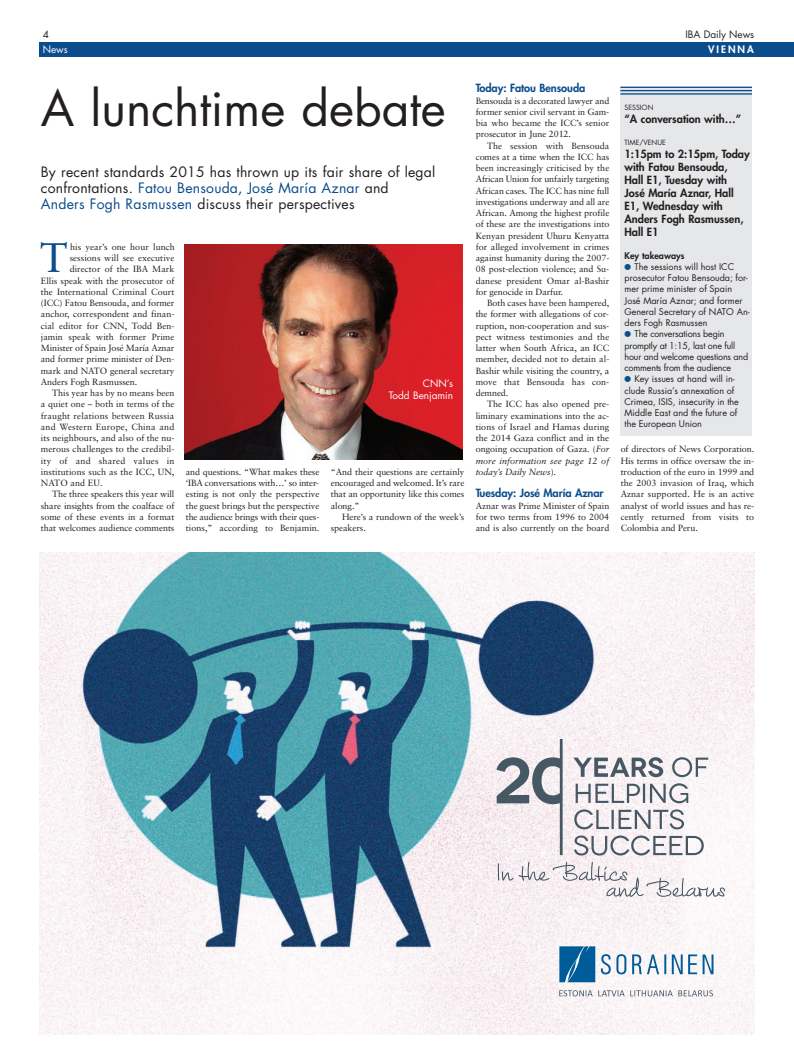
<style>
.page{position:relative;width:794px;height:1063px;background:#fff}
.page>*{position:absolute;margin:0;border:0;box-sizing:border-box;transform-origin:0 0}
.t1{font:48px "Futura";color:#231f20}
.t2{font:41.2px "Sabon";color:#0b4c8c}
.t3{font:14px/16px "Futura";letter-spacing:.015em;color:#231f20}
.t4{font:800 11px/13px "Futura";color:#231f20}
.t5{font:800 11px "Futura";letter-spacing:-.005em;color:#0b4c8c}
.t6{font:10px/11.2px "Futura";color:#fff;text-align:right}
.t7{font:10px "Futura";color:#231f20}
.t8{font:800 10px "Futura";letter-spacing:.2em;color:#fff}
.t9{font:9px/11.2px "Sabon";color:#231f20;text-align:justify}
.t10{font:9px/11.2px "Futura";color:#231f20}
.t11{font:9px/11.2px "Futura";letter-spacing:-.02em;color:#231f20}
.t12{font:9px "Sabon";letter-spacing:.02em;color:#231f20}
.t13{font:800 9px "Futura";color:#231f20}
.t14{font:7px "Futura";color:#231f20}
.s1{color:#0b4c8c}
.s2{font-style:italic}
.s3{font-weight:800;font-size:16px;color:#0b4c8c}
</style>
<div class="page">
<div style="left:40px;top:43px;width:754px;height:14px;background:#0b4c8c"></div>
<div style="left:620px;top:87px;width:132px;height:348px;background:#e6e7e9"></div>
<hr style="left:620px;top:87px;width:132px;height:1px;background:#0b4c8c">
<hr style="left:620px;top:90px;width:132px;height:1px;background:#0b4c8c">
<hr style="left:620px;top:93px;width:132px;height:2px;background:#0b4c8c">
<img style="left:185px;top:244px;width:277px;height:215px">
<img style="left:40px;top:553px;width:714px;height:482px">
<svg style="left:672px;top:954px;width:10px;height:20px"></svg>
<svg style="left:601px;top:954px;width:25px;height:20px"></svg>
<svg style="left:632px;top:954px;width:34px;height:20px"></svg>
<svg style="left:688px;top:954px;width:25px;height:20px"></svg>
<svg style="left:559px;top:946px;width:36px;height:36px"></svg>
<svg style="left:559px;top:990px;width:154px;height:6px"></svg>
<svg style="left:496px;top:739px;width:212px;height:117px"></svg>
<svg style="left:498px;top:862px;width:227px;height:35px"></svg>
<p class="t7" style="left:43px;top:30px;width:8px">4</p>
<p class="t7" style="left:685px;top:30px;width:70px">IBA Daily News</p>
<p class="t6" style="left:43px;top:45px;width:27px">News</p>
<p class="t8" style="left:708px;top:44px;width:47px">VIENNA</p>
<h1 class="t1" style="left:41px;top:87px;width:406px">A lunchtime debate</h1>
<h3 class="t3" style="left:41px;top:165px;width:396px">By recent standards 2015 has thrown up its fair share of legal confrontations. <span class="s1">Fatou Bensouda</span>, <span class="s1">José María Aznar</span> and<br><span class="s1">Anders Fogh Rasmussen</span> discuss their perspectives</h3>
<h2 class="t2" style="left:40px;top:241px;width:29px">T</h2>
<p class="t9" style="left:70px;top:242px;width:106px">his year’s one hour lunch</p>
<p class="t9" style="left:70px;top:253px;width:106px">sessions will see executive</p>
<p class="t9" style="left:70px;top:264px;width:106px">director of the IBA Mark</p>
<p class="t9" style="left:41px;top:275px;width:135px">Ellis speak with the prosecutor of</p>
<p class="t9" style="left:41px;top:287px;width:135px">the International Criminal Court</p>
<p class="t9" style="left:41px;top:298px;width:135px">(ICC) Fatou Bensouda, and former</p>
<p class="t9" style="left:41px;top:309px;width:135px">anchor, correspondent and finan-</p>
<p class="t9" style="left:41px;top:320px;width:135px">cial editor for CNN, Todd Ben-</p>
<p class="t9" style="left:41px;top:332px;width:135px">jamin speak with former Prime</p>
<p class="t9" style="left:41px;top:343px;width:135px">Minister of Spain José María Aznar</p>
<p class="t9" style="left:41px;top:354px;width:135px">and former prime minister of Den-</p>
<p class="t9" style="left:41px;top:365px;width:135px">mark and NATO general secretary</p>
<p class="t9" style="left:41px;top:377px;width:98px">Anders Fogh Rasmussen.</p>
<p class="t9" style="left:52px;top:388px;width:124px">This year has by no means been</p>
<p class="t9" style="left:41px;top:399px;width:135px">a quiet one – both in terms of the</p>
<p class="t9" style="left:41px;top:410px;width:135px">fraught relations between Russia</p>
<p class="t12" style="left:41px;top:423px;width:135px">and Western Europe, China and</p>
<p class="t9" style="left:41px;top:433px;width:135px">its neighbours, and also of the nu-</p>
<p class="t9" style="left:41px;top:444px;width:135px">merous challenges to the credibil-</p>
<p class="t12" style="left:41px;top:457px;width:135px">ity of and shared values in</p>
<p class="t9" style="left:41px;top:467px;width:135px">institutions such as the ICC, UN,</p>
<p class="t9" style="left:41px;top:478px;width:63px">NATO and EU.</p>
<p class="t9" style="left:52px;top:489px;width:124px">The three speakers this year will</p>
<p class="t9" style="left:41px;top:500px;width:135px">share insights from the coalface of</p>
<p class="t9" style="left:41px;top:512px;width:135px">some of these events in a format</p>
<p class="t9" style="left:41px;top:523px;width:135px">that welcomes audience comments</p>
<p class="t6" style="left:389px;top:379px;width:66px">CNN’s<br>Todd Benjamin</p>
<p class="t9" style="left:186px;top:467px;width:135px">and questions. “What makes these ‘IBA conversations with…’ so inter&shy;esting is not only the perspective the guest brings but the perspective the audience brings with their ques&shy;tions,” according to Benjamin.</p>
<p class="t9" style="left:331px;top:467px;width:135px">“And their questions are certainly encouraged and welcomed. It’s rare that an opportunity like this comes along.”</p>
<p class="t9" style="left:331px;top:512px;width:135px;text-indent:11px">Here’s a rundown of the week’s speakers.</p>
<p class="t5" style="left:476px;top:83px;width:111px">Today: Fatou Bensouda</p>
<p class="t9" style="left:476px;top:95px;width:135px">Bensouda is a decorated lawyer and former senior civil servant in Gam&shy;bia who became the ICC’s senior prosecutor in June 2012.</p>
<p class="t9" style="left:476px;top:140px;width:135px;text-indent:11px">The session with Bensouda comes at a time when the ICC has been increasingly criticised by the African Union for unfairly targeting African cases. The ICC has nine full investigations underway and all are African. Among the highest profile of these are the investigations into Kenyan president Uhuru Kenyatta for alleged involvement in crimes against humanity during the 2007- 08 post-election violence; and Su&shy;danese president Omar al-Bashir for genocide in Darfur.</p>
<p class="t9" style="left:476px;top:298px;width:135px;text-indent:11px">Both cases have been hampered, the former with allegations of cor&shy;ruption, non-cooperation and sus&shy;pect witness testimonies and the latter when South Africa, an ICC member, decided not to detain al-Bashir while visiting the country, a move that Bensouda has con&shy;demned.</p>
<p class="t9" style="left:476px;top:399px;width:135px;text-indent:11px">The ICC has also opened pre&shy;liminary examinations into the ac&shy;tions of Israel and Hamas during the 2014 Gaza conflict and in the ongoing occupation of Gaza. (<span class="s2">For more information see page 12 of today’s Daily News</span>).</p>
<p class="t5" style="left:476px;top:488px;width:129px">Tuesday: José María Aznar</p>
<p class="t9" style="left:476px;top:500px;width:135px">Aznar was Prime Minister of Spain for two terms from 1996 to 2004 and is also currently on the board</p>
<p class="t14" style="left:624px;top:104px;width:31px">SESSION</p>
<p class="t4" style="left:624px;top:113px;width:118px">“A conversation with…”</p>
<p class="t14" style="left:624px;top:139px;width:43px">TIME/VENUE</p>
<p class="t4" style="left:624px;top:148px;width:127px">1:15pm to 2:15pm, Today with Fatou Bensouda,<br>Hall E1, Tuesday with<br>José María Aznar, Hall<br>E1, Wednesday with<br>Anders Fogh Rasmussen,<br>Hall E1</p>
<p class="t13" style="left:624px;top:251px;width:62px">Key takeaways</p>
<p class="t10" style="left:623px;top:262px;width:128px"><span class="s3">•</span> The sessions will host ICC prosecutor Fatou Bensouda; for&shy;mer prime minister of Spain<br>José María Aznar; and former<br>General Secretary of NATO An&shy;ders Fogh Rasmussen</p>
<p class="t11" style="left:623px;top:329px;width:127px"><span class="s3">•</span> The conversations begin promptly at 1:15, last one full hour and welcome questions and comments from the audience</p>
<p class="t10" style="left:623px;top:374px;width:117px"><span class="s3">•</span> Key issues at hand will in&shy;clude Russia’s annexation of<br>Crimea, ISIS, insecurity in the<br>Middle East and the future of the European Union</p>
<p class="t9" style="left:620px;top:444px;width:135px">of directors of News Corporation.<br>His terms in office oversaw the in&shy;troduction of the euro in 1999 and the 2003 invasion of Iraq, which Aznar supported. He is an active analyst of world issues and has re&shy;cently returned from visits to Colombia and Peru.</p>
</div>
